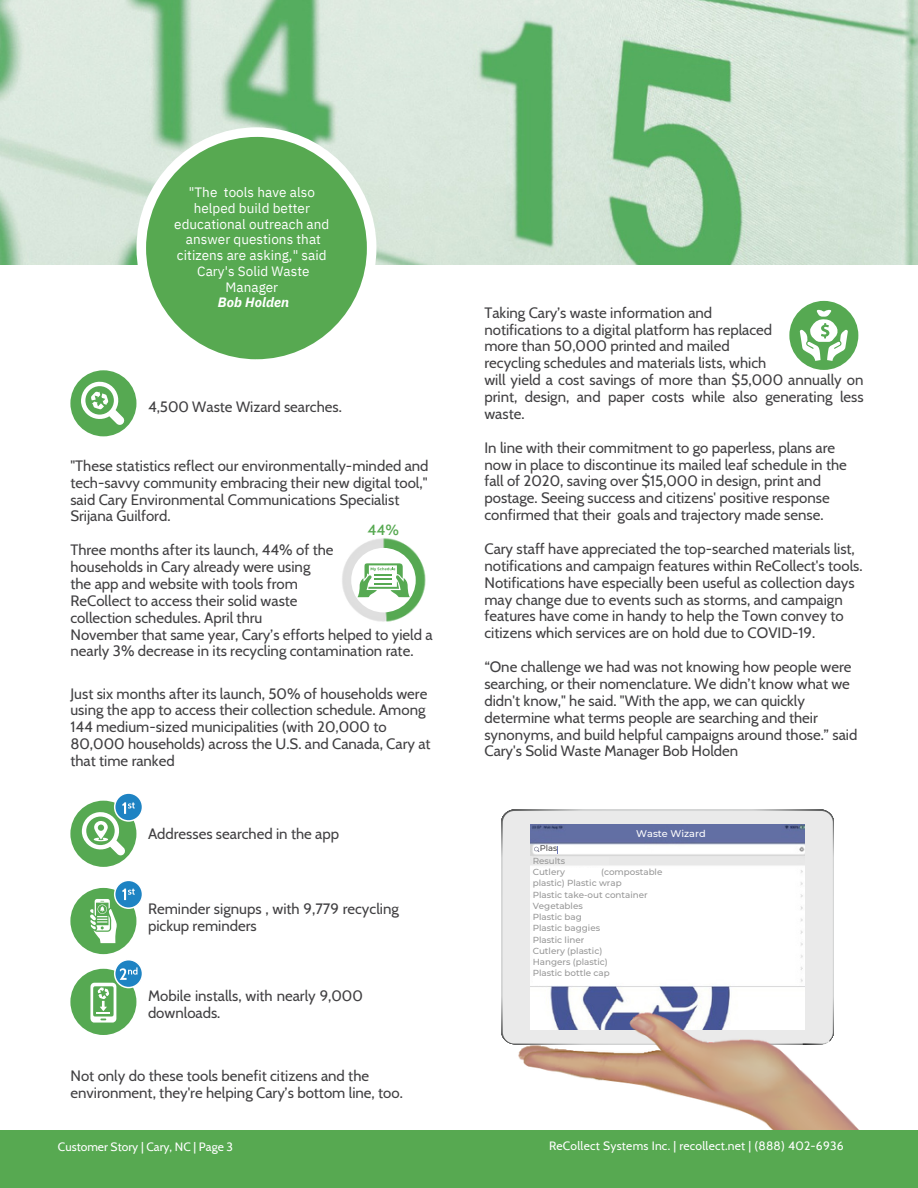
<style>
.page{position:relative;width:918px;height:1188px;background:#fff}
.page>*{position:absolute;margin:0;border:0;box-sizing:border-box;transform-origin:0 0}
.t1{font:15px/16.8px "Cabin";color:#414042}
.t2{font:500 15px "Cabin";color:#57a951}
.t3{font:13.5px/15.8px "IBM Plex Sans";letter-spacing:.005em;color:#fff;text-align:center}
.t4{font:italic 700 13.5px "IBM Plex Sans";letter-spacing:.005em;color:#fff}
.t5{font:12px "Cabin";letter-spacing:.02em;color:#fff}
.t6{font:12px "Cabin";color:#fff}
.t7{font:500 9.75px "Montserrat";color:#fff}
.t8{font:500 8.85px/11.2px "Montserrat";color:#979797}
.t9{font:500 8.4px "Montserrat";color:#504e50}
</style>
<div class="page">
<div style="left:503px;top:811px;width:330px;height:233px;background:#eaeaea;border-radius:11px"></div>
<img style="left:530px;top:824px;width:275px;height:181px">
<img style="left:342px;top:538px;width:84px;height:84px">
<img style="left:512px;top:1005px;width:406px;height:126px">
<img style="left:0;top:0;width:918px;height:264px">
<svg style="left:136px;top:127px;width:240px;height:233px;fill:#57a951"></svg>
<div style="left:0;top:1131px;width:918px;height:57px;background:#57a951"></div>
<div style="left:789px;top:301px;width:69px;height:69px;background:#56a952;border-radius:50%"></div>
<div style="left:70px;top:370px;width:66px;height:66px;background:#56a952;border-radius:50%"></div>
<svg style="left:81px;top:381px;width:44px;height:44px"></svg>
<div style="left:70px;top:801px;width:66px;height:66px;background:#56a952;border-radius:50%"></div>
<div style="left:70px;top:969px;width:66px;height:66px;background:#56a952;border-radius:50%"></div>
<div style="left:115px;top:793px;width:27px;height:28px;background:#1e83c3;border-radius:50%"></div>
<div style="left:114px;top:792px;width:29px;height:30px;border:1px solid #fff;border-radius:50%"></div>
<svg style="left:82px;top:802px;width:53px;height:54px"></svg>
<div style="left:70px;top:888px;width:66px;height:66px;background:#56a952;border-radius:50%"></div>
<div style="left:115px;top:880px;width:27px;height:28px;background:#1e83c3;border-radius:50%"></div>
<div style="left:114px;top:880px;width:29px;height:29px;border:1px solid #fff;border-radius:50%"></div>
<div style="left:115px;top:960px;width:27px;height:28px;background:#1e83c3;border-radius:50%"></div>
<div style="left:114px;top:959px;width:29px;height:29px;border:1px solid #fff;border-radius:50%"></div>
<svg style="left:90px;top:889px;width:45px;height:54px"></svg>
<svg style="left:90px;top:967px;width:48px;height:56px"></svg>
<div style="left:351px;top:548px;width:65px;height:64px;background:#fff;border-radius:50%"></div>
<svg style="left:358px;top:563px;width:52px;height:34px"></svg>
<div style="left:533px;top:868px;width:76px;height:117px;background:#fff"></div>
<div style="left:532px;top:857px;width:77px;height:7px;background:#eaeaea"></div>
<div style="left:533px;top:845px;width:42px;height:9px;background:#fff;border-radius:4px"></div>
<svg style="left:534px;top:847px;width:5px;height:5px"></svg>
<div style="left:649px;top:833px;width:41px;height:7px;background:#626fa4;border-radius:4px"></div>
<svg style="left:800px;top:310px;width:48px;height:51px"></svg>
<p class="t3" style="left:174px;top:184px;width:157px">"The tools have also helped build better educational outreach and answer questions that citizens are asking," said<br>Cary's Solid Waste<br>Manager</p>
<p class="t4" style="left:218px;top:294px;width:72px">Bob Holden</p>
<p class="t1" style="left:148px;top:398px;width:195px">4,500 Waste Wizard searches.</p>
<p class="t1" style="left:70px;top:457px;width:360px">"These statistics reflect our environmentally-minded and tech-savvy community embracing their new digital tool," said Cary Environmental Communications Specialist Srijana Guilford.</p>
<p class="t1" style="left:70px;top:541px;width:364px">Three months after its launch, 44% of the<br>households in Cary already were using<br>the app and website with tools from<br>ReCollect to access their solid waste<br>collection schedules. April thru<br>November that same year, Cary’s efforts helped to yield a nearly 3% decrease in its recycling contamination rate.</p>
<p class="t2" style="left:367px;top:521px;width:33px">44%</p>
<p class="t1" style="left:70px;top:685px;width:362px">Just six months after its launch, 50% of households were using the app to access their collection schedule. Among 144 medium-sized municipalities (with 20,000 to 80,000 households) across the U.S. and Canada, Cary at that time ranked</p>
<p class="t1" style="left:148px;top:826px;width:193px">Addresses searched in the app</p>
<p class="t1" style="left:148px;top:900px;width:252px">Reminder signups , with 9,779 recycling pickup reminders</p>
<p class="t1" style="left:148px;top:987px;width:216px">Mobile installs, with nearly 9,000 downloads.</p>
<p class="t1" style="left:70px;top:1067px;width:334px">Not only do these tools benefit citizens and the environment, they're helping Cary’s bottom line, too.</p>
<p class="t1" style="left:484px;top:304px;width:381px">Taking Cary’s waste information and<br>notifications to a digital platform has replaced<br>more than 50,000 printed and mailed<br>recycling schedules and materials lists, which<br>will yield a cost savings of more than $5,000 annually on print, design, and paper costs while also generating less waste.</p>
<p class="t1" style="left:484px;top:439px;width:364px">In line with their commitment to go paperless, plans are now in place to discontinue its mailed leaf schedule in the fall of 2020, saving over $15,000 in design, print and postage. Seeing success and citizens' positive response confirmed that their goals and trajectory made sense.</p>
<p class="t1" style="left:484px;top:540px;width:380px">Cary staff have appreciated the top-searched materials list, notifications and campaign features within ReCollect's tools.<br>Notifications have especially been useful as collection days may change due to events such as storms, and campaign features have come in handy to help the Town convey to citizens which services are on hold due to COVID-19.</p>
<p class="t1" style="left:484px;top:658px;width:374px">“One challenge we had was not knowing how people were searching, or their nomenclature. We didn’t know what we didn't know," he said. "With the app, we can quickly determine what terms people are searching and their synonyms, and build helpful campaigns around those.” said Cary's Solid Waste Manager Bob Holden</p>
<p class="t9" style="left:540px;top:843px;width:19px">Plas</p>
<p class="t7" style="left:636px;top:828px;width:71px">Waste Wizard</p>
<p class="t8" style="left:533px;top:855px;width:34px">Results<br>Cutlery</p>
<p class="t8" style="left:533px;top:866px;width:131px;text-indent:68px">(compostable plastic) Plastic wrap<br>Plastic take-out container<br>Vegetables<br>Plastic bag<br>Plastic baggies<br>Plastic liner<br>Cutlery (plastic)<br>Hangers (plastic)<br>Plastic bottle cap</p>
<p class="t6" style="left:58px;top:1139px;width:177px">Customer Story | Cary, NC | Page 3</p>
<p class="t5" style="left:549px;top:1138px;width:296px">ReCollect Systems Inc. | recollect.net | (888) 402-6936</p>
</div>
